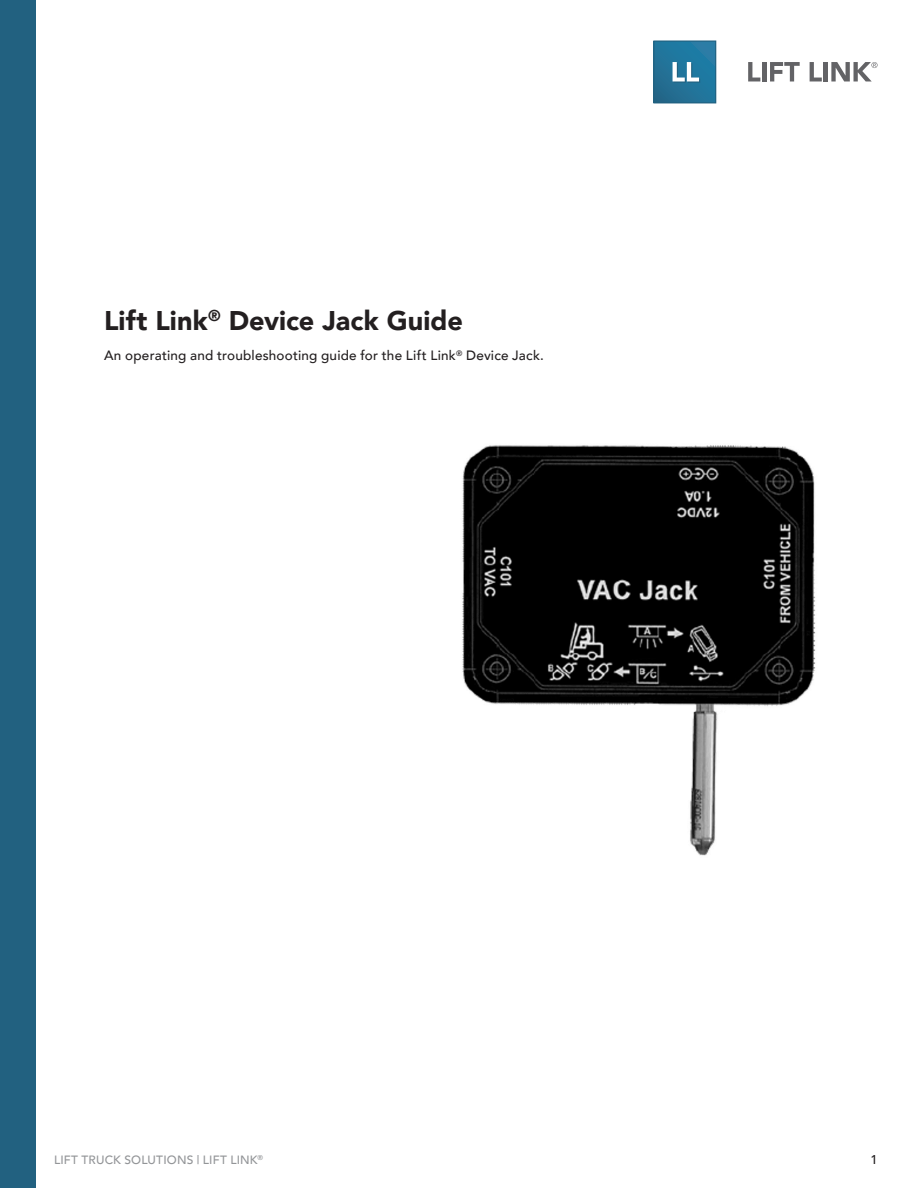
<style>
.page{position:relative;width:918px;height:1188px;background:#fff}
.page>*{position:absolute;margin:0;border:0;box-sizing:border-box;transform-origin:0 0}
.t1{font:900 27px "Avenir";letter-spacing:.005em;color:#231f20}
.t2{font:500 13.5px "Avenir";letter-spacing:.015em;color:#231f20}
.t3{font:500 12.75px "Avenir";color:#231f20}
.t4{font:500 12px "Avenir";letter-spacing:.015em;color:#939598}
</style>
<div class="page">
<div style="left:0;top:0;width:36px;height:1188px;background:#226180"></div>
<div style="left:654px;top:41px;width:62px;height:62px;background:linear-gradient(to right,#247094,#217ca5)"></div>
<div style="left:653px;top:41px;width:63px;height:62px;border:1px solid #216180"></div>
<svg style="left:748px;top:62px;width:12px;height:19px"></svg>
<hr style="left:762px;top:62px;width:4px;height:19px;background:#636366">
<svg style="left:770px;top:62px;width:30px;height:19px"></svg>
<svg style="left:810px;top:62px;width:12px;height:19px"></svg>
<hr style="left:824px;top:62px;width:4px;height:19px;background:#636366">
<svg style="left:831px;top:62px;width:46px;height:19px"></svg>
<svg style="left:673px;top:62px;width:27px;height:21px"></svg>
<img style="left:462px;top:445px;width:354px;height:411px">
<p class="t1" style="left:104px;top:298px;width:360px">Lift Link<sup>®</sup> Device Jack Guide</p>
<p class="t2" style="left:104px;top:344px;width:441px">An operating and troubleshooting guide for the Lift Link<sup>®</sup> Device Jack.</p>
<p class="t4" style="left:54px;top:1149px;width:211px">LIFT TRUCK SOLUTIONS | LIFT LINK<sup>®</sup></p>
<p class="t3" style="left:870px;top:1149px;width:9px">1</p>
</div>
